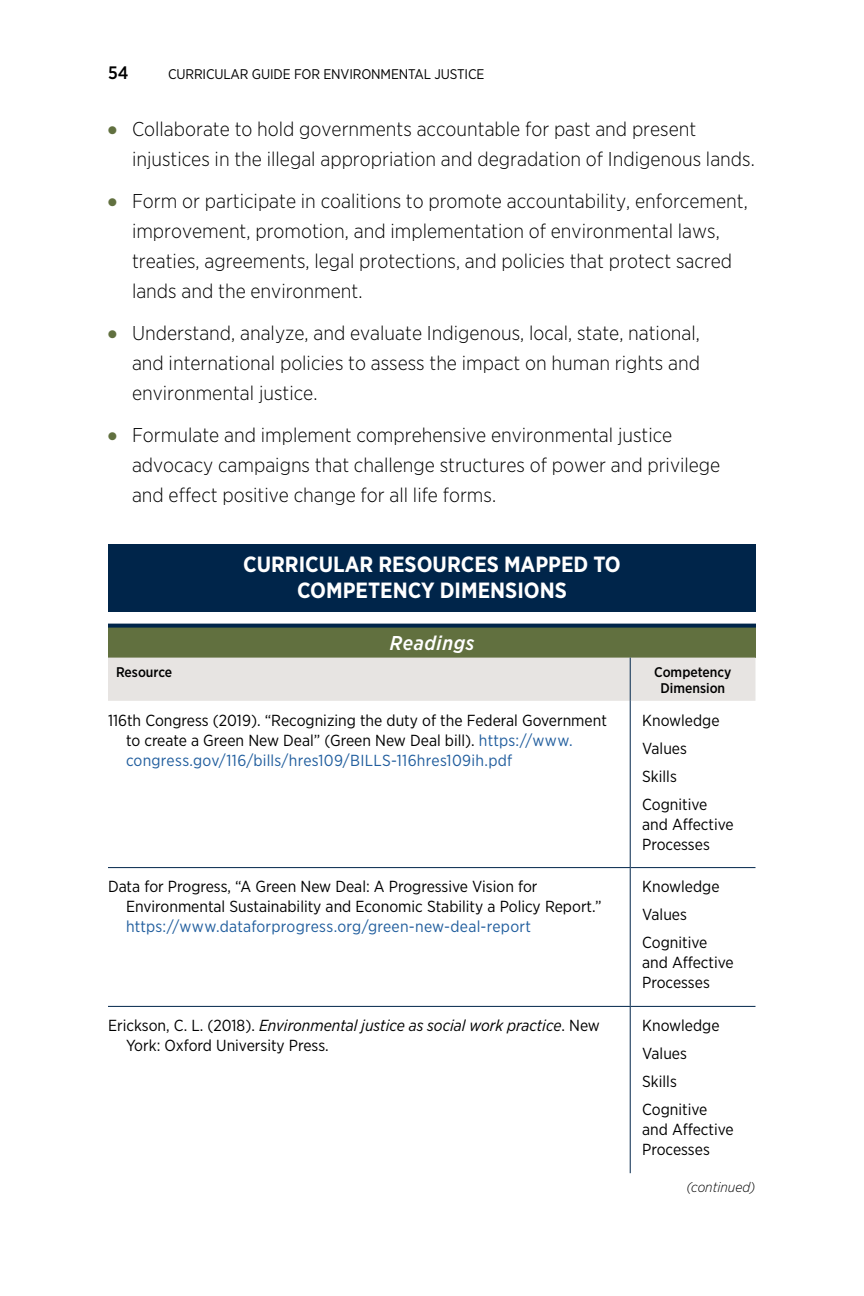
<style>
.page{position:relative;width:864px;height:1296px;background:#fff}
.page>*{position:absolute;margin:0;border:0;box-sizing:border-box;transform-origin:0 0}
.t1{font:700 22px/26px "Gotham Narrow";color:#fff;text-align:center}
.t2{font:300 20px/30px "Gotham Narrow";color:#000}
.t3{font:italic 500 20px "Gotham Narrow";letter-spacing:.03em;color:#fff}
.t4{font:500 18px "Gotham Narrow";color:#000}
.t5{font:16px/28px "Gotham Narrow";color:#000}
.t6{font:16px "Gotham Narrow";letter-spacing:.015em;color:#215e9e}
.t7{font:14px "Gotham Narrow";letter-spacing:-.01em;color:#000}
.t8{font:500 14px/16px "Gotham Narrow";color:#000;text-align:center}
.t9{font:italic 300 14px "Gotham Narrow";color:#000}
.s1{color:#61703f}
.s2{color:#215e9e}
.s3{font-style:italic}
</style>
<div class="page">
<div style="left:108px;top:544px;width:648px;height:68px;background:#00254a"></div>
<div style="left:108px;top:626px;width:648px;height:32px;background:#61703f"></div>
<svg style="left:108px;top:624px;width:648px;height:4px;fill:#00254a"></svg>
<div style="left:108px;top:658px;width:648px;height:43px;background:#e7e4e2"></div>
<hr style="left:108px;top:867px;width:522px;height:1px;background:#00254a">
<hr style="left:630px;top:867px;width:125px;height:1px;background:#00254a">
<hr style="left:108px;top:1006px;width:522px;height:1px;background:#00254a">
<hr style="left:630px;top:1006px;width:125px;height:1px;background:#00254a">
<hr style="left:630px;top:701px;width:1px;height:166px;background:#00254a">
<hr style="left:630px;top:868px;width:1px;height:138px;background:#00254a">
<hr style="left:630px;top:1007px;width:1px;height:166px;background:#00254a">
<hr style="left:630px;top:658px;width:1px;height:43px;background:#00254a">
<p class="t4" style="left:108px;top:61px;width:22px">54</p>
<p class="t7" style="left:168px;top:66px;width:318px">CURRICULAR GUIDE FOR ENVIRONMENTAL JUSTICE</p>
<p class="t2" style="left:132px;top:113px;width:624px;text-indent:-24px"><span class="s1">●</span> Collaborate to hold governments accountable for past and present injustices in the illegal appropriation and degradation of Indigenous lands.</p>
<p class="t2" style="left:132px;top:185px;width:617px;text-indent:-24px"><span class="s1">●</span> Form or participate in coalitions to promote accountability, enforcement, improvement, promotion, and implementation of environmental laws, treaties, agreements, legal protections, and policies that protect sacred lands and the environment.</p>
<p class="t2" style="left:132px;top:317px;width:570px;text-align:justify;text-indent:-24px"><span class="s1">●</span> Understand, analyze, and evaluate Indigenous, local, state, national, and international policies to assess the impact on human rights and environmental justice.</p>
<p class="t2" style="left:132px;top:419px;width:590px;text-indent:-24px"><span class="s1">●</span> Formulate and implement comprehensive environmental justice advocacy campaigns that challenge structures of power and privilege and effect positive change for all life forms.</p>
<p class="t1" style="left:243px;top:551px;width:379px">CURRICULAR RESOURCES MAPPED TO<br>COMPETENCY DIMENSIONS</p>
<p class="t3" style="left:390px;top:630px;width:86px">Readings</p>
<p class="t8" style="left:116px;top:664px;width:58px">Resource</p>
<p class="t8" style="left:654px;top:664px;width:79px">Competency<br>Dimension</p>
<p class="t5" style="left:126px;top:710px;width:482px;line-height:20px;text-indent:-18px">116th Congress (2019). “Recognizing the duty of the Federal Government to create a Green New Deal” (Green New Deal bill). <span class="s2">https://www. congress.gov/116/bills/hres109/BILLS-116hres109ih.pdf</span></p>
<p class="t5" style="left:642px;top:706px;width:79px">Knowledge<br>Values<br>Skills<br>Cognitive</p>
<p class="t5" style="left:642px;top:814px;width:93px;line-height:20px">and Affective<br>Processes</p>
<p class="t5" style="left:126px;top:876px;width:477px;line-height:20px;text-indent:-18px">Data for Progress, “A Green New Deal: A Progressive Vision for<br>Environmental Sustainability and Economic Stability a Policy Report.”</p>
<p class="t6" style="left:126px;top:917px;width:407px">https://www.dataforprogress.org/green-new-deal-report</p>
<p class="t5" style="left:642px;top:872px;width:79px">Knowledge<br>Values<br>Cognitive</p>
<p class="t5" style="left:642px;top:952px;width:93px;line-height:20px">and Affective<br>Processes</p>
<p class="t5" style="left:126px;top:1015px;width:475px;line-height:20px;text-indent:-18px">Erickson, C. L. (2018). <span class="s3">Environmental justice as social work practice</span>. New<br>York: Oxford University Press.</p>
<p class="t5" style="left:642px;top:1011px;width:79px">Knowledge<br>Values<br>Skills<br>Cognitive</p>
<p class="t5" style="left:642px;top:1119px;width:93px;line-height:20px">and Affective<br>Processes</p>
<p class="t9" style="left:686px;top:1179px;width:71px">(continued)</p>
</div>
